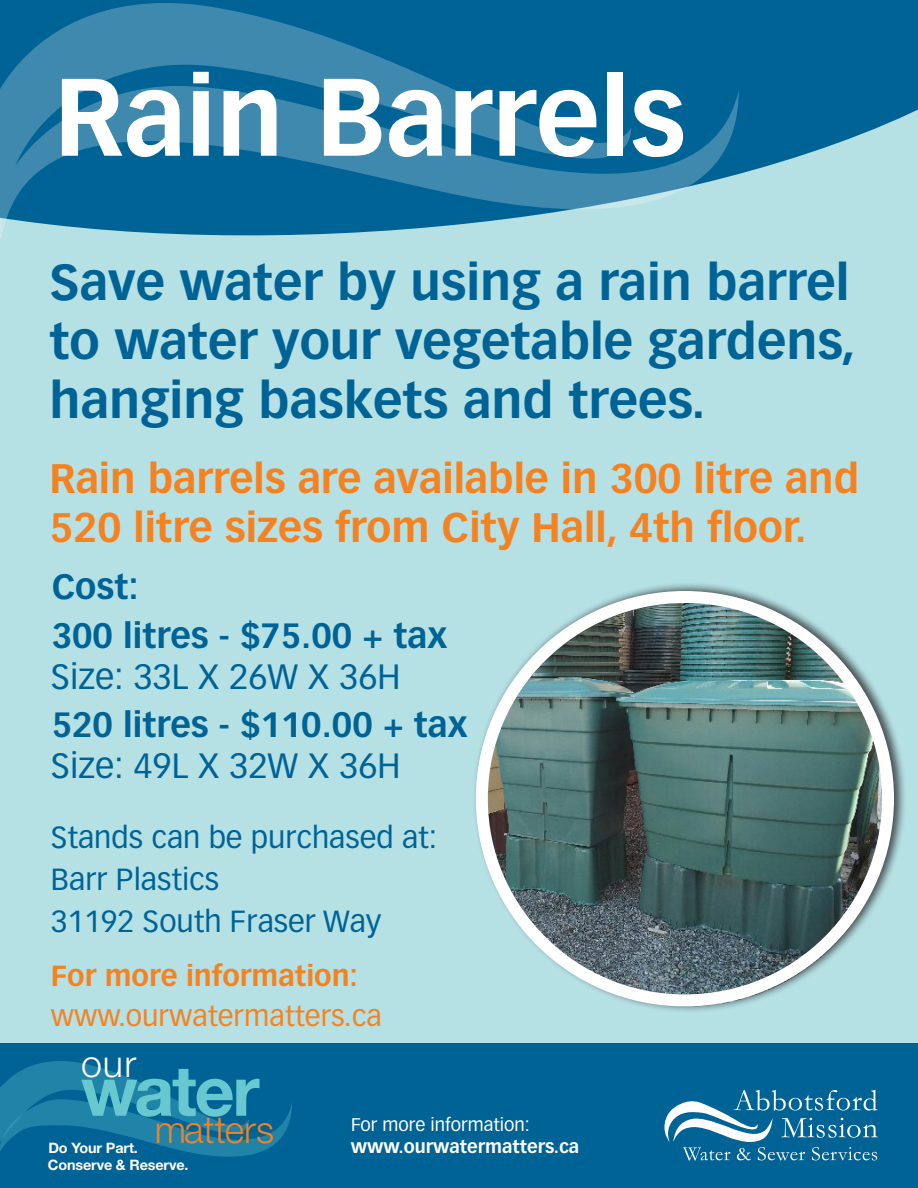
<style>
.page{position:relative;width:918px;height:1188px;background:#fff}
.page>*{position:absolute;margin:0;border:0;box-sizing:border-box;transform-origin:0 0}
.t1{font:700 108px "Vectora LT Std";color:#fff}
.t2{font:700 69.75px "Helvetica Neue LT Std";letter-spacing:-.03em;color:#67c9cf}
.t3{font:700 49.5px/59.4px "Vectora LT Std";color:#006396}
.t4{font:700 40.5px/48.6px "Vectora LT Std";color:#f58220}
.t5{font:300 37.5px "Helvetica Neue LT Std";color:#f58220}
.t6{font:300 37.5px "Helvetica Neue LT Std";color:#fff}
.t7{font:700 34.5px/48.3px "Vectora LT Std";color:#006396}
.t8{font:34.5px "Vectora LT Std";color:#006396}
.t9{font:30px/42px "Vectora LT Std";color:#006396}
.t10{font:28.5px/39.9px "Vectora LT Std";color:#f58220}
.t11{font:700 18px/21.6px "Vectora LT Std";color:#fff}
.t12{font:700 14.4px/17.2px "Helvetica Neue LT Std";letter-spacing:-.01em;color:#fff}
.s1{font-weight:400}
.s2{font-weight:700}
</style>
<div class="page">
<div style="left:0;top:1043px;width:918px;height:145px;background:#006396"></div>
<div style="left:0;top:0;width:918px;height:1043px;background:#b5e1e5"></div>
<svg style="left:0;top:0;width:918px;height:174px;fill:#006396"></svg>
<svg style="left:0;top:3px;width:739px;height:235px;background:#257aa5"></svg>
<svg style="left:664px;top:1090px;width:214px;height:71px"></svg>
<div style="left:472px;top:581px;width:435px;height:432px;background:#231f20;opacity:.75"></div>
<img style="left:485px;top:603px;width:406px;height:403px">
<div style="left:476px;top:591px;width:418px;height:415px;border:12px solid #fff;border-radius:50%"></div>
<svg style="left:0;top:1061px;width:292px;height:96px"></svg>
<p class="t1" style="left:54px;top:52px;width:633px">Rain Barrels</p>
<p class="t3" style="left:50px;top:252px;width:808px">Save water by using a rain barrel to water your vegetable gardens, hanging baskets and trees.</p>
<p class="t4" style="left:50px;top:455px;width:811px">Rain barrels are available in 300 litre and<br>520 litre sizes from City Hall, 4th floor.</p>
<p class="t7" style="left:52px;top:563px;width:397px">Cost:<br>300 litres - $75.00 + tax</p>
<p class="t7" style="left:51px;top:653px;width:418px;line-height:47.4px"><span class="s1">Size: 33L X 26W X 36H<br></span>520 litres - $110.00 + tax</p>
<p class="t8" style="left:51px;top:745px;width:351px">Size: 49L X 32W X 36H</p>
<p class="t9" style="left:51px;top:817px;width:388px">Stands can be purchased at:<br>Barr Plastics<br>31192 South Fraser Way</p>
<p class="t10" style="left:51px;top:957px;width:332px"><span class="s2">For more information: </span>www.ourwatermatters.ca</p>
<p class="t6" style="left:81px;top:1041px;width:57px">our</p>
<p class="t2" style="left:81px;top:1048px;width:180px">water</p>
<p class="t5" style="left:155px;top:1106px;width:121px">matters</p>
<p class="t12" style="left:48px;top:1139px;width:142px">Do Your Part.<br>Conserve &amp; Reserve.</p>
<p class="t11" style="left:351px;top:1114px;width:230px"><span class="s1">For more information: </span>www.ourwatermatters.ca</p>
</div>
